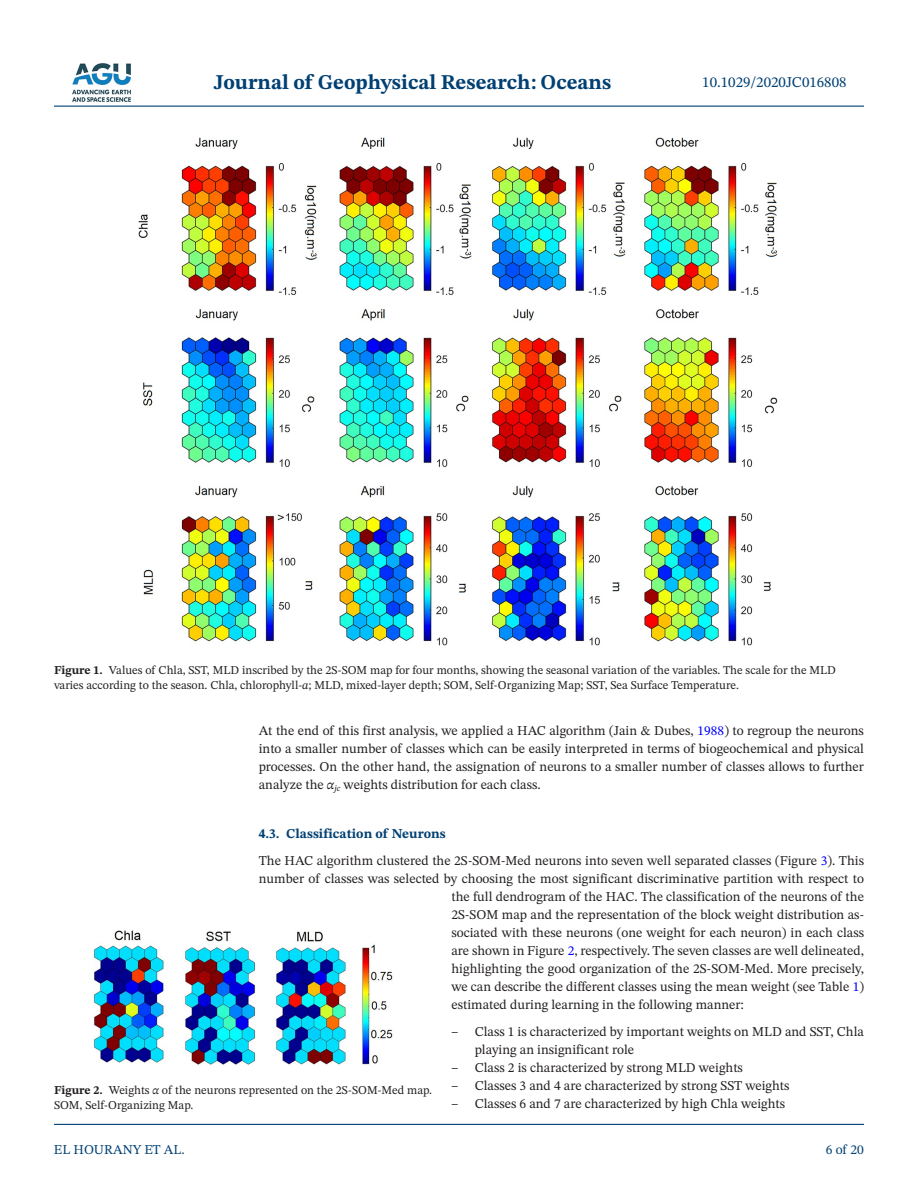
<style>
.page{position:relative;width:918px;height:1188px;background:#fff}
.page>*{position:absolute;margin:0;border:0;box-sizing:border-box;transform-origin:0 0}
.t1{font:700 21px "STIX Two Text";color:#004073}
.t2{font:15px "STIX Two Text";color:#004073}
.t3{font:13.5px/18px "STIX Two Text";color:#231f20;text-align:justify}
.t4{font:13.5px "STIX Two Text";color:#004073}
.t5{font:12px/15px "STIX Two Text";color:#231f20}
.s1{font-weight:700}
.s2{font-style:italic}
.s3{color:#00f}
.s4{font-weight:700;color:#004073}
</style>
<div class="page">
<hr style="left:54px;top:106px;width:810px;height:1px;background:#004073">
<hr style="left:54px;top:1124px;width:810px;height:1px;background:#004073">
<img style="left:72px;top:63px;width:59px;height:39px">
<img style="left:139px;top:137px;width:639px;height:508px">
<img style="left:94px;top:930px;width:299px;height:135px">
<h1 class="t1" style="left:214px;top:67px;width:399px">Journal of Geophysical Research: Oceans</h1>
<p class="t2" style="left:702px;top:72px;width:146px">10.1029/2020JC016808</p>
<p class="t5" style="left:54px;top:662px;width:784px"><span class="s1">Figure 1.</span> Values of Chla, SST, MLD inscribed by the 2S-SOM map for four months, showing the seasonal variation of the variables. The scale for the MLD varies according to the season. Chla, chlorophyll-<span class="s2">a</span>; MLD, mixed-layer depth; SOM, Self-Organizing Map; SST, Sea Surface Temperature.</p>
<p class="t3" style="left:259px;top:721px;width:607px">At the end of this first analysis, we applied a HAC algorithm (Jain &amp; Dubes, <span class="s3">1988</span>) to regroup the neurons into a smaller number of classes which can be easily interpreted in terms of biogeochemical and physical processes. On the other hand, the assignation of neurons to a smaller number of classes allows to further analyze the <span class="s2">α</span><sub>jc</sub> weights distribution for each class.</p>
<p class="t3" style="left:259px;top:820px;width:607px;line-height:27px"><span class="s4">4.3. Classification of Neurons<br></span>The HAC algorithm clustered the 2S-SOM-Med neurons into seven well separated classes (Figure <span class="s3">3</span>). This</p>
<p class="t3" style="left:452px;top:870px;width:414px;text-indent:-193px">number of classes was selected by choosing the most significant discriminative partition with respect to the full dendrogram of the HAC. The classification of the neurons of the 2S-SOM map and the representation of the block weight distribution as&shy;sociated with these neurons (one weight for each neuron) in each class are shown in Figure <span class="s3">2</span>, respectively. The seven classes are well delineated, highlighting the good organization of the 2S-SOM-Med. More precisely, we can describe the different classes using the mean weight (see Table <span class="s3">1</span>) estimated during learning in the following manner:</p>
<p class="t3" style="left:475px;top:1023px;width:391px;text-indent:-23px">– Class 1 is characterized by important weights on MLD and SST, Chla playing an insignificant role</p>
<p class="t3" style="left:452px;top:1059px;width:293px">– Class 2 is characterized by strong MLD weights</p>
<p class="t3" style="left:452px;top:1077px;width:339px">– Classes 3 and 4 are characterized by strong SST weights</p>
<p class="t3" style="left:452px;top:1095px;width:335px">– Classes 6 and 7 are characterized by high Chla weights</p>
<p class="t5" style="left:54px;top:1083px;width:380px"><span class="s1">Figure 2.</span> Weights <span class="s2">α</span> of the neurons represented on the 2S-SOM-Med map.<br>SOM, Self-Organizing Map.</p>
<p class="t4" style="left:54px;top:1140px;width:132px">EL HOURANY ET AL.</p>
<p class="t4" style="left:826px;top:1140px;width:40px">6 of 20</p>
</div>
